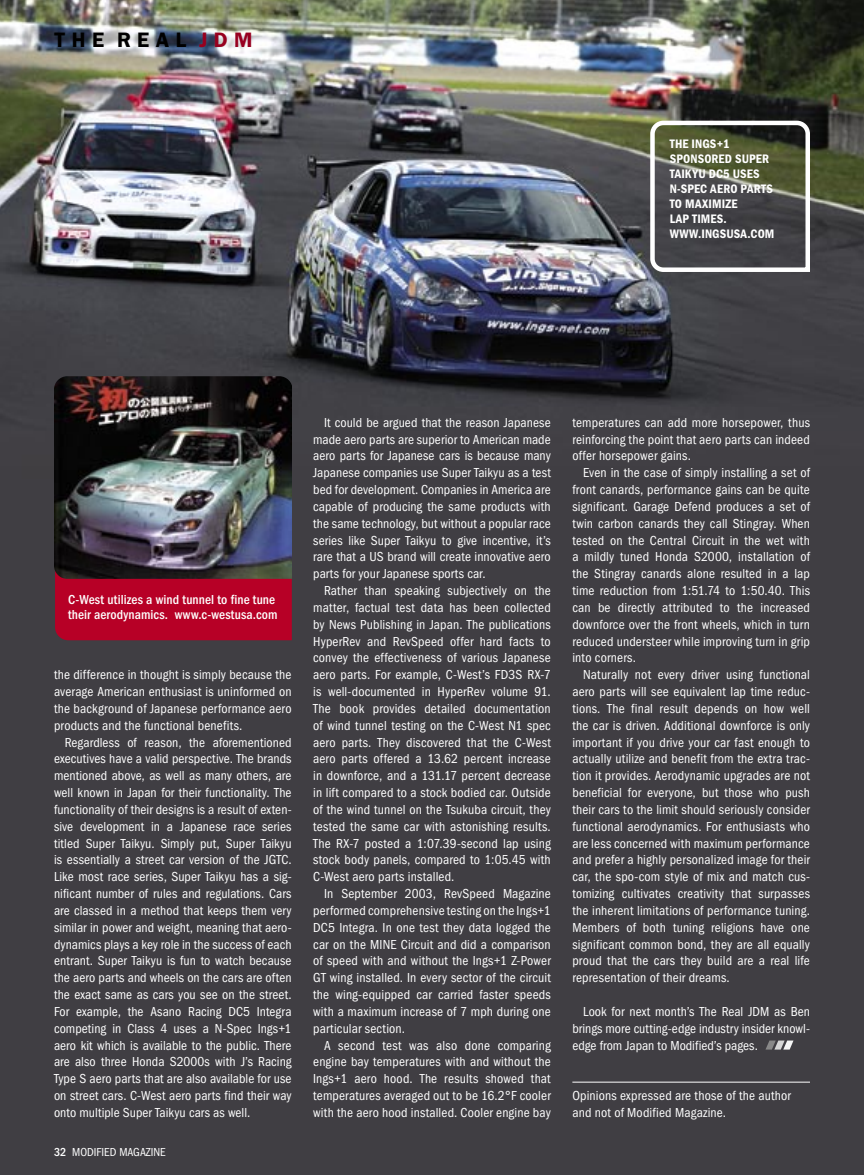
<style>
.page{position:relative;width:864px;height:1175px;background:#fff}
.page>*{position:absolute;margin:0;border:0;box-sizing:border-box;transform-origin:0 0}
.t1{font:600 21px "Franklin Gothic";color:#000}
.Body_San_Serif{font:condensed 13.5px/16.8px "Franklin Gothic";letter-spacing:.01em;color:#fff;text-align:justify}
.Body_San_Serif-2{font:500 condensed 13.5px/15px "Franklin Gothic";letter-spacing:.01em;color:#fff}
.Quotation{font:600 condensed 12.75px/15px "Franklin Gothic";letter-spacing:.01em;color:#fff}
.t2{font:condensed 12px "Franklin Gothic";color:#fff}
.s1{color:#97001f}
.s2{font-weight:500}
</style>
<div class="page">
<img style="left:0;top:0;width:864px;height:1174px">
<hr style="left:572px;top:1081px;width:238px;height:1px;background:#fff">
<svg style="left:648px;top:118px;width:164px;height:156px;background:#5a5c53"></svg>
<svg style="left:766px;top:1040px;width:28px;height:9px"></svg>
<div style="left:55px;top:578px;width:237px;height:62px;background:#b70026"></div>
<img style="left:54px;top:376px;width:238px;height:202px">
<p class="t1" style="left:54px;top:27px;width:200px">T H E R E A L <span class="s1">J D M</span></p>
<p class="Quotation" style="left:670px;top:136px;width:106px">THE INGS+1<br>SPONSORED SUPER<br>TAIKYU DC5 USES<br>N-SPEC AERO PARTS<br>TO MAXIMIZE<br>LAP TIMES.<br>WWW.INGSUSA.COM</p>
<p class="Body_San_Serif-2" style="left:68px;top:592px;width:211px">C-West utilizes a wind tunnel to fine tune their aerodynamics. www.c-westusa.com</p>
<p class="Body_San_Serif" style="left:54px;top:666px;width:239px">the difference in thought is simply because the average American enthusiast is uninformed on the background of Japanese performance aero products and the functional benefits.</p>
<p class="Body_San_Serif" style="left:54px;top:734px;width:239px;text-indent:11px">Regardless of reason, the aforementioned executives have a valid perspective. The brands mentioned above, as well as many others, are well known in Japan for their functionality. The functionality of their designs is a result of exten&shy;sive development in a Japanese race series titled Super Taikyu. Simply put, Super Taikyu is essentially a street car version of the JGTC.<br>Like most race series, Super Taikyu has a sig&shy;nificant number of rules and regulations. Cars are classed in a method that keeps them very similar in power and weight, meaning that aero&shy;dynamics plays a key role in the success of each entrant. Super Taikyu is fun to watch because the aero parts and wheels on the cars are often the exact same as cars you see on the street.<br>For example, the Asano Racing DC5 Integra competing in Class 4 uses a N-Spec Ings+1 aero kit which is available to the public. There are also three Honda S2000s with J’s Racing Type S aero parts that are also available for use on street cars. C-West aero parts find their way onto multiple Super Taikyu cars as well.</p>
<p class="t2" style="left:54px;top:1145px;width:113px"><span class="s2">32</span> MODIFIED MAGAZINE</p>
<p class="Body_San_Serif" style="left:313px;top:414px;width:239px;text-indent:11px">It could be argued that the reason Japanese made aero parts are superior to American made aero parts for Japanese cars is because many Japanese companies use Super Taikyu as a test bed for development. Companies in America are capable of producing the same products with the same technology, but without a popular race series like Super Taikyu to give incentive, it’s rare that a US brand will create innovative aero parts for your Japanese sports car.</p>
<p class="Body_San_Serif" style="left:313px;top:582px;width:239px;text-indent:11px">Rather than speaking subjectively on the matter, factual test data has been collected by News Publishing in Japan. The publications HyperRev and RevSpeed offer hard facts to convey the effectiveness of various Japanese aero parts. For example, C-West’s FD3S RX-7 is well-documented in HyperRev volume 91.<br>The book provides detailed documentation of wind tunnel testing on the C-West N1 spec aero parts. They discovered that the C-West aero parts offered a 13.62 percent increase in downforce, and a 131.17 percent decrease in lift compared to a stock bodied car. Outside of the wind tunnel on the Tsukuba circuit, they tested the same car with astonishing results.<br>The RX-7 posted a 1:07.39-second lap using stock body panels, compared to 1:05.45 with C-West aero parts installed.</p>
<p class="Body_San_Serif" style="left:313px;top:885px;width:239px;text-indent:11px">In September 2003, RevSpeed Magazine performed comprehensive testing on the Ings+1<br>DC5 Integra. In one test they data logged the car on the MINE Circuit and did a comparison of speed with and without the Ings+1 Z-Power GT wing installed. In every sector of the circuit the wing-equipped car carried faster speeds with a maximum increase of 7 mph during one particular section.</p>
<p class="Body_San_Serif" style="left:313px;top:1036px;width:239px;text-indent:11px">A second test was also done comparing engine bay temperatures with and without the Ings+1 aero hood. The results showed that temperatures averaged out to be 16.2°F cooler with the aero hood installed. Cooler engine bay</p>
<p class="Body_San_Serif" style="left:572px;top:414px;width:239px">temperatures can add more horsepower, thus reinforcing the point that aero parts can indeed offer horsepower gains.</p>
<p class="Body_San_Serif" style="left:572px;top:464px;width:239px;text-indent:11px">Even in the case of simply installing a set of front canards, performance gains can be quite significant. Garage Defend produces a set of twin carbon canards they call Stingray. When tested on the Central Circuit in the wet with a mildly tuned Honda S2000, installation of the Stingray canards alone resulted in a lap time reduction from 1:51.74 to 1:50.40. This can be directly attributed to the increased downforce over the front wheels, which in turn reduced understeer while improving turn in grip into corners.</p>
<p class="Body_San_Serif" style="left:572px;top:666px;width:239px;text-indent:11px">Naturally not every driver using functional aero parts will see equivalent lap time reduc&shy;tions. The final result depends on how well the car is driven. Additional downforce is only important if you drive your car fast enough to actually utilize and benefit from the extra trac&shy;tion it provides. Aerodynamic upgrades are not beneficial for everyone, but those who push their cars to the limit should seriously consider functional aerodynamics. For enthusiasts who are less concerned with maximum performance and prefer a highly personalized image for their car, the spo-com style of mix and match cus&shy;tomizing cultivates creativity that surpasses the inherent limitations of performance tuning.<br>Members of both tuning religions have one significant common bond, they are all equally proud that the cars they build are a real life representation of their dreams.</p>
<p class="Body_San_Serif" style="left:572px;top:1003px;width:239px;text-indent:11px">Look for next month’s The Real JDM as Ben brings more cutting-edge industry insider knowl&shy;edge from Japan to Modified’s pages.</p>
<p class="Body_San_Serif" style="left:572px;top:1087px;width:220px">Opinions expressed are those of the author and not of Modified Magazine.</p>
</div>
